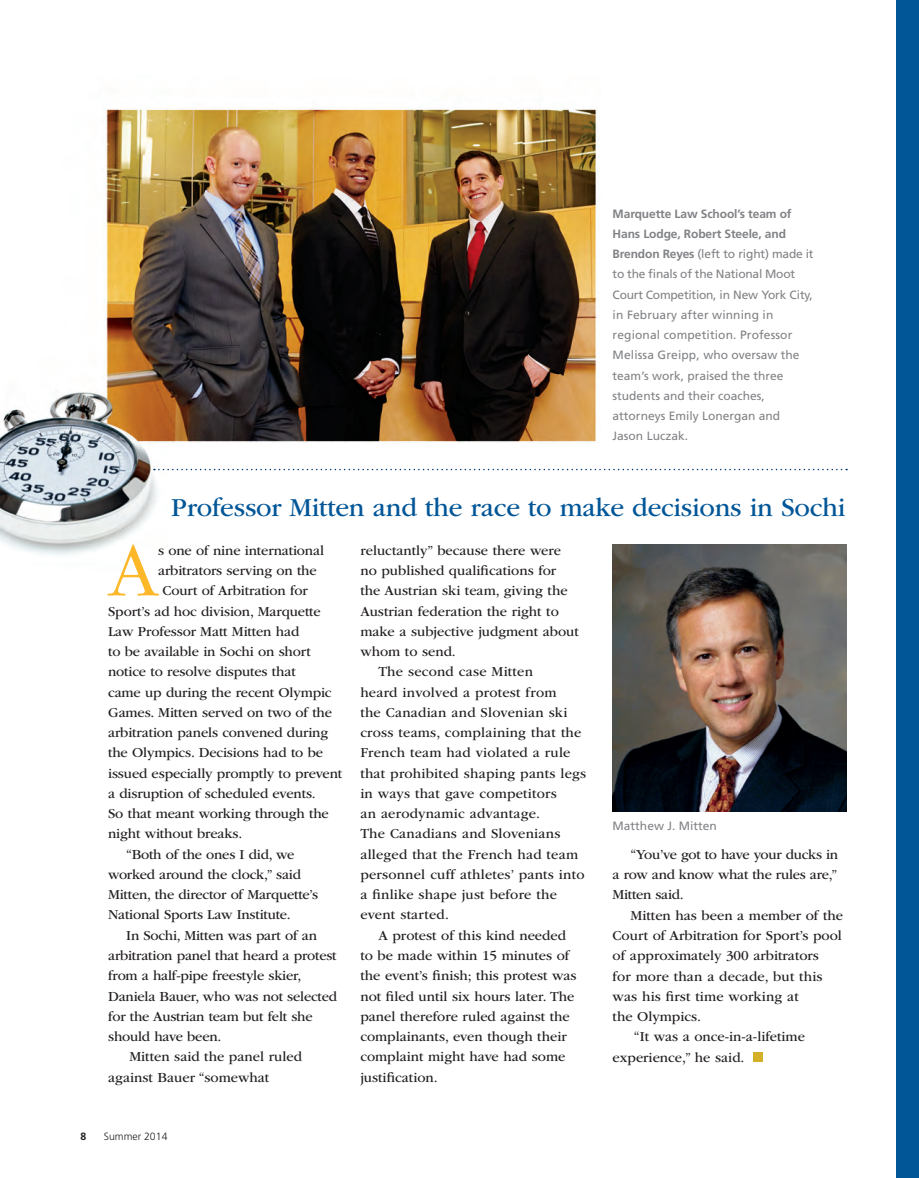
<style>
.page{position:relative;width:919px;height:1178px;background:#fff}
.page>*{position:absolute;margin:0;border:0;box-sizing:border-box;transform-origin:0 0}
.t1{font:300 79.2px "ITC Garamond Std";color:#fcb828}
.t2{font:27px "ITC Garamond Std";letter-spacing:-.01em;color:#015698}
.t3{font:14.25px/20.2px "ITC Garamond Std";color:#231f20;text-align:justify}
.t4{font:12px/20.2px "Frutiger";color:#808285}
.t5{font:300 10.5px "Frutiger";color:#231f20}
.t6{font:700 10.5px "Frutiger";color:#231f20}
.s1{font-weight:700}
</style>
<div class="page">
<img style="left:0;top:109px;width:600px;height:446px">
<img style="left:918px;top:24px;width:1px;height:1126px">
<div style="left:896px;top:0;width:22px;height:1177px;background:#015698"></div>
<div style="left:752px;top:1051px;width:10px;height:10px;background:#d3b028"></div>
<svg style="left:154px;top:469px;width:692px;height:1px"></svg>
<img style="left:612px;top:544px;width:234px;height:267px">
<p class="t4" style="left:612px;top:203px;width:202px"><span class="s1">Marquette Law School’s team of<br>Hans Lodge, Robert Steele, and<br>Brendon Reyes</span> (left to right) made it to the finals of the National Moot<br>Court Competition, in New York City, in February after winning in regional competition. Professor<br>Melissa Greipp, who oversaw the team’s work, praised the three students and their coaches, attorneys Emily Lonergan and<br>Jason Luczak.</p>
<h2 class="t2" style="left:171px;top:492px;width:675px">Professor Mitten and the race to make decisions in Sochi</h2>
<h1 class="t1" style="left:108px;top:528px;width:52px">A</h1>
<p class="t3" style="left:158px;top:540px;width:167px">s one of nine international</p>
<p class="t3" style="left:158px;top:560px;width:160px">arbitrators serving on the</p>
<p class="t3" style="left:162px;top:580px;width:147px">Court of Arbitration for</p>
<p class="t3" style="left:108px;top:601px;width:214px">Sport’s ad hoc division, Marquette</p>
<p class="t3" style="left:108px;top:621px;width:192px">Law Professor Matt Mitten had</p>
<p class="t3" style="left:108px;top:641px;width:204px">to be available in Sochi on short</p>
<p class="t3" style="left:108px;top:661px;width:189px">notice to resolve disputes that</p>
<p class="t3" style="left:108px;top:682px;width:225px">came up during the recent Olympic</p>
<p class="t3" style="left:108px;top:702px;width:225px">Games. Mitten served on two of the</p>
<p class="t3" style="left:108px;top:722px;width:221px">arbitration panels convened during</p>
<p class="t3" style="left:108px;top:742px;width:216px">the Olympics. Decisions had to be</p>
<p class="t3" style="left:108px;top:763px;width:235px">issued especially promptly to prevent</p>
<p class="t3" style="left:108px;top:783px;width:209px">a disruption of scheduled events.</p>
<p class="t3" style="left:108px;top:803px;width:222px">So that meant working through the</p>
<p class="t3" style="left:108px;top:823px;width:136px">night without breaks.</p>
<p class="t3" style="left:126px;top:844px;width:170px">“Both of the ones I did, we</p>
<p class="t3" style="left:108px;top:864px;width:194px">worked around the clock,” said</p>
<p class="t3" style="left:108px;top:884px;width:211px">Mitten, the director of Marquette’s</p>
<p class="t3" style="left:108px;top:904px;width:184px">National Sports Law Institute.</p>
<p class="t3" style="left:126px;top:925px;width:192px">In Sochi, Mitten was part of an</p>
<p class="t3" style="left:108px;top:945px;width:230px">arbitration panel that heard a protest</p>
<p class="t3" style="left:108px;top:965px;width:195px">from a half-pipe freestyle skier,</p>
<p class="t3" style="left:108px;top:985px;width:230px">Daniela Bauer, who was not selected</p>
<p class="t3" style="left:108px;top:1006px;width:206px">for the Austrian team but felt she</p>
<p class="t3" style="left:108px;top:1026px;width:115px">should have been.</p>
<p class="t3" style="left:129px;top:1046px;width:174px">Mitten said the panel ruled</p>
<p class="t3" style="left:108px;top:1066px;width:162px">against Bauer “somewhat</p>
<p class="t3" style="left:360px;top:540px;width:202px">reluctantly” because there were</p>
<p class="t3" style="left:360px;top:560px;width:197px">no published qualifications for</p>
<p class="t3" style="left:360px;top:580px;width:209px">the Austrian ski team, giving the</p>
<p class="t3" style="left:360px;top:601px;width:200px">Austrian federation the right to</p>
<p class="t3" style="left:360px;top:621px;width:220px">make a subjective judgment about</p>
<p class="t3" style="left:360px;top:641px;width:97px">whom to send.</p>
<p class="t3" style="left:378px;top:661px;width:156px">The second case Mitten</p>
<p class="t3" style="left:360px;top:682px;width:197px">heard involved a protest from</p>
<p class="t3" style="left:360px;top:702px;width:208px">the Canadian and Slovenian ski</p>
<p class="t3" style="left:360px;top:722px;width:222px">cross teams, complaining that the</p>
<p class="t3" style="left:360px;top:742px;width:211px">French team had violated a rule</p>
<p class="t3" style="left:360px;top:763px;width:227px">that prohibited shaping pants legs</p>
<p class="t3" style="left:360px;top:783px;width:198px">in ways that gave competitors</p>
<p class="t3" style="left:360px;top:803px;width:181px">an aerodynamic advantage.</p>
<p class="t3" style="left:360px;top:823px;width:201px">The Canadians and Slovenians</p>
<p class="t3" style="left:360px;top:844px;width:219px">alleged that the French had team</p>
<p class="t3" style="left:360px;top:864px;width:225px">personnel cuff athletes’ pants into</p>
<p class="t3" style="left:360px;top:884px;width:198px">a finlike shape just before the</p>
<p class="t3" style="left:360px;top:904px;width:90px">event started.</p>
<p class="t3" style="left:378px;top:925px;width:189px">A protest of this kind needed</p>
<p class="t3" style="left:360px;top:945px;width:210px">to be made within 15 minutes of</p>
<p class="t3" style="left:360px;top:965px;width:218px">the event’s finish; this protest was</p>
<p class="t3" style="left:360px;top:985px;width:215px">not filed until six hours later. The</p>
<p class="t3" style="left:360px;top:1006px;width:211px">panel therefore ruled against the</p>
<p class="t3" style="left:360px;top:1026px;width:208px">complainants, even though their</p>
<p class="t3" style="left:360px;top:1046px;width:206px">complaint might have had some</p>
<p class="t3" style="left:360px;top:1066px;width:79px">justification.</p>
<p class="t6" style="left:80px;top:1129px;width:7px">8</p>
<p class="t5" style="left:104px;top:1130px;width:65px">Summer 2014</p>
<p class="t4" style="left:612px;top:815px;width:106px">Matthew J. Mitten</p>
<p class="t3" style="left:612px;top:844px;width:227px;text-indent:18px">“You’ve got to have your ducks in a row and know what the rules are,” Mitten said.</p>
<p class="t3" style="left:630px;top:905px;width:214px">Mitten has been a member of the</p>
<p class="t3" style="left:612px;top:925px;width:231px">Court of Arbitration for Sport’s pool</p>
<p class="t3" style="left:612px;top:945px;width:208px">of approximately 300 arbitrators</p>
<p class="t3" style="left:612px;top:965px;width:211px">for more than a decade, but this</p>
<p class="t3" style="left:612px;top:986px;width:187px">was his first time working at</p>
<p class="t3" style="left:612px;top:1006px;width:90px">the Olympics.</p>
<p class="t3" style="left:633px;top:1026px;width:172px">“It was a once-in-a-lifetime</p>
<p class="t3" style="left:612px;top:1046px;width:133px">experience,” he said.</p>
</div>
